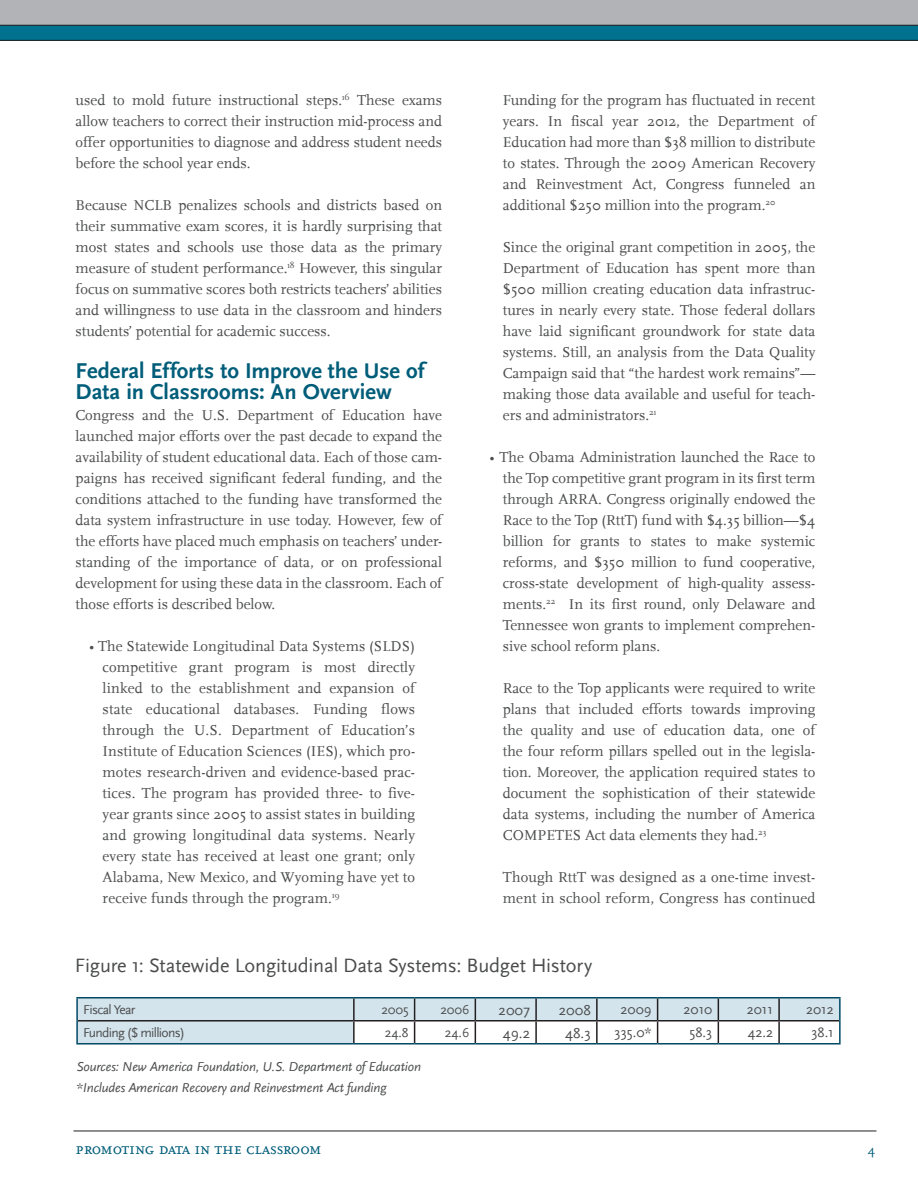
<style>
.page{position:relative;width:918px;height:1188px;background:#fff}
.page>*{position:absolute;margin:0;border:0;box-sizing:border-box;transform-origin:0 0}
.t1{font:700 22.5px/21px "Scala Sans";color:#005d79}
.t2{font:20.25px "Scala Sans";letter-spacing:-.01em;color:#4b4c4d}
.t3{font:16.5px "Scala Caps";letter-spacing:-.02em;color:#005d79}
.t4{font:15px/21px "Scala";color:#4b4c4d;text-align:justify}
.t5{font:15px "Scala Sans";color:#4b4c4d}
.t6{font:14.25px "Scala Sans";color:#4b4c4d}
.t7{font:italic 13.5px/21px "Scala Sans";letter-spacing:-.01em;color:#4b4c4d}
.t8{font:13.5px "Scala Sans";letter-spacing:-.05em;color:#4b4c4d}
.t9{font:13.5px "Scala Caps";color:#005d79}
</style>
<div class="page">
<hr style="left:74px;top:1131px;width:802px;height:1px;background:#231f20">
<div style="left:0;top:2px;width:918px;height:39px;background:#00718e"></div>
<div style="left:0;top:0;width:918px;height:26px;background:#b2b3b7"></div>
<hr style="left:0;top:40px;width:918px;height:1px;background:#231f20">
<hr style="left:0;top:25px;width:918px;height:1px;background:#231f20">
<hr style="left:76px;top:997px;width:278px;height:2px;background:#004964">
<hr style="left:76px;top:999px;width:2px;height:22px;background:#004964">
<hr style="left:354px;top:997px;width:61px;height:2px;background:#004964">
<hr style="left:415px;top:997px;width:60px;height:2px;background:#004964">
<hr style="left:475px;top:997px;width:61px;height:2px;background:#004964">
<hr style="left:536px;top:997px;width:61px;height:2px;background:#004964">
<hr style="left:597px;top:997px;width:61px;height:2px;background:#004964">
<hr style="left:658px;top:997px;width:60px;height:2px;background:#004964">
<hr style="left:718px;top:997px;width:61px;height:2px;background:#004964">
<hr style="left:779px;top:997px;width:62px;height:2px;background:#004964">
<hr style="left:839px;top:999px;width:2px;height:22px;background:#004964">
<hr style="left:76px;top:1021px;width:2px;height:22px;background:#004964">
<hr style="left:839px;top:1021px;width:2px;height:22px;background:#004964">
<hr style="left:76px;top:1043px;width:278px;height:2px;background:#004964">
<hr style="left:354px;top:1043px;width:61px;height:2px;background:#004964">
<hr style="left:415px;top:1043px;width:60px;height:2px;background:#004964">
<hr style="left:475px;top:1043px;width:61px;height:2px;background:#004964">
<hr style="left:536px;top:1043px;width:61px;height:2px;background:#004964">
<hr style="left:597px;top:1043px;width:61px;height:2px;background:#004964">
<hr style="left:658px;top:1043px;width:60px;height:2px;background:#004964">
<hr style="left:718px;top:1043px;width:61px;height:2px;background:#004964">
<hr style="left:779px;top:1043px;width:62px;height:2px;background:#004964">
<svg style="left:77px;top:998px;width:763px;height:46px"></svg>
<hr style="left:779px;top:1020px;width:60px;height:2px;background:#231f20">
<hr style="left:778px;top:1022px;width:2px;height:21px;background:#231f20">
<p class="t4" style="left:76px;top:90px;width:368px">used to mold future instructional steps.<sup>16</sup> These exams allow teachers to correct their instruction mid-process and offer opportunities to diagnose and address student needs before the school year ends.</p>
<p class="t4" style="left:76px;top:195px;width:368px">Because NCLB penalizes schools and districts based on their summative exam scores, it is hardly surprising that most states and schools use those data as the primary measure of student performance.<sup>18</sup> However, this singular focus on summative scores both restricts teachers’ abilities and willingness to use data in the classroom and hinders students’ potential for academic success.</p>
<h1 class="t1" style="left:76px;top:360px;width:350px">Federal Efforts to Improve the Use of<br>Data in Classrooms: An Overview</h1>
<p class="t4" style="left:76px;top:405px;width:368px">Congress and the U.S. Department of Education have launched major efforts over the past decade to expand the availability of student educational data. Each of those cam&shy;paigns has received significant federal funding, and the conditions attached to the funding have transformed the data system infrastructure in use today. However, few of the efforts have placed much emphasis on teachers’ under&shy;standing of the importance of data, or on professional development for using these data in the classroom. Each of those efforts is described below.</p>
<p class="t4" style="left:103px;top:636px;width:314px;text-indent:-14px">• The Statewide Longitudinal Data Systems (SLDS) competitive grant program is most directly linked to the establishment and expansion of state educational databases. Funding flows through the U.S. Department of Education’s Institute of Education Sciences (IES), which pro&shy;motes research-driven and evidence-based prac&shy;tices. The program has provided three- to five&shy;year grants since 2005 to assist states in building and growing longitudinal data systems. Nearly every state has received at least one grant; only Alabama, New Mexico, and Wyoming have yet to receive funds through the program.<sup>19</sup></p>
<p class="t4" style="left:503px;top:90px;width:314px">Funding for the program has fluctuated in recent years. In fiscal year 2012, the Department of Education had more than $38 million to distribute to states. Through the 2009 American Recovery and Reinvestment Act, Congress funneled an additional $250 million into the program.<sup>20</sup></p>
<p class="t4" style="left:503px;top:237px;width:314px">Since the original grant competition in 2005, the Department of Education has spent more than $500 million creating education data infrastruc&shy;tures in nearly every state. Those federal dollars have laid significant groundwork for state data systems. Still, an analysis from the Data Quality Campaign said that “the hardest work remains”— making those data available and useful for teach&shy;ers and administrators.<sup>21</sup></p>
<p class="t4" style="left:503px;top:447px;width:314px;text-indent:-13px">• The Obama Administration launched the Race to the Top competitive grant program in its first term through ARRA. Congress originally endowed the Race to the Top (RttT) fund with $4.35 billion—$4 billion for grants to states to make systemic reforms, and $350 million to fund cooperative, cross-state development of high-quality assess&shy;ments.<sup>22</sup> In its first round, only Delaware and Tennessee won grants to implement comprehen&shy;sive school reform plans.</p>
<p class="t4" style="left:503px;top:678px;width:314px">Race to the Top applicants were required to write plans that included efforts towards improving the quality and use of education data, one of the four reform pillars spelled out in the legisla&shy;tion. Moreover, the application required states to document the sophistication of their statewide data systems, including the number of America COMPETES Act data elements they had.<sup>23</sup></p>
<p class="t4" style="left:503px;top:867px;width:314px">Though RttT was designed as a one-time invest&shy;ment in school reform, Congress has continued</p>
<h2 class="t2" style="left:75px;top:955px;width:519px">Figure 1: Statewide Longitudinal Data Systems: Budget History</h2>
<p class="t8" style="left:83px;top:1002px;width:54px">Fiscal Year</p>
<p class="t8" style="left:381px;top:1002px;width:29px">2005</p>
<p class="t8" style="left:440px;top:1002px;width:30px">2006</p>
<p class="t5" style="left:499px;top:1002px;width:33px">2007</p>
<p class="t5" style="left:559px;top:1002px;width:33px">2008</p>
<p class="t6" style="left:621px;top:1002px;width:33px">2009</p>
<p class="t6" style="left:684px;top:1002px;width:30px">2010</p>
<p class="t6" style="left:747px;top:1002px;width:28px">2011</p>
<p class="t6" style="left:806px;top:1002px;width:29px">2012</p>
<p class="t8" style="left:83px;top:1025px;width:103px">Funding ($ millions)</p>
<p class="t8" style="left:385px;top:1025px;width:25px">24.8</p>
<p class="t8" style="left:445px;top:1025px;width:26px">24.6</p>
<p class="t5" style="left:503px;top:1025px;width:29px">49.2</p>
<p class="t5" style="left:565px;top:1025px;width:27px">48.3</p>
<p class="t6" style="left:615px;top:1025px;width:38px">335.0*</p>
<p class="t6" style="left:690px;top:1025px;width:24px">58.3</p>
<p class="t6" style="left:748px;top:1025px;width:27px">42.2</p>
<p class="t6" style="left:811px;top:1025px;width:24px">38.1</p>
<p class="t7" style="left:76px;top:1056px;width:346px">Sources: New America Foundation, U.S. Department of Education *Includes American Recovery and Reinvestment Act funding</p>
<p class="t3" style="left:76px;top:1139px;width:247px">promoting data in the classroom</p>
<p class="t9" style="left:868px;top:1142px;width:9px">4</p>
</div>
